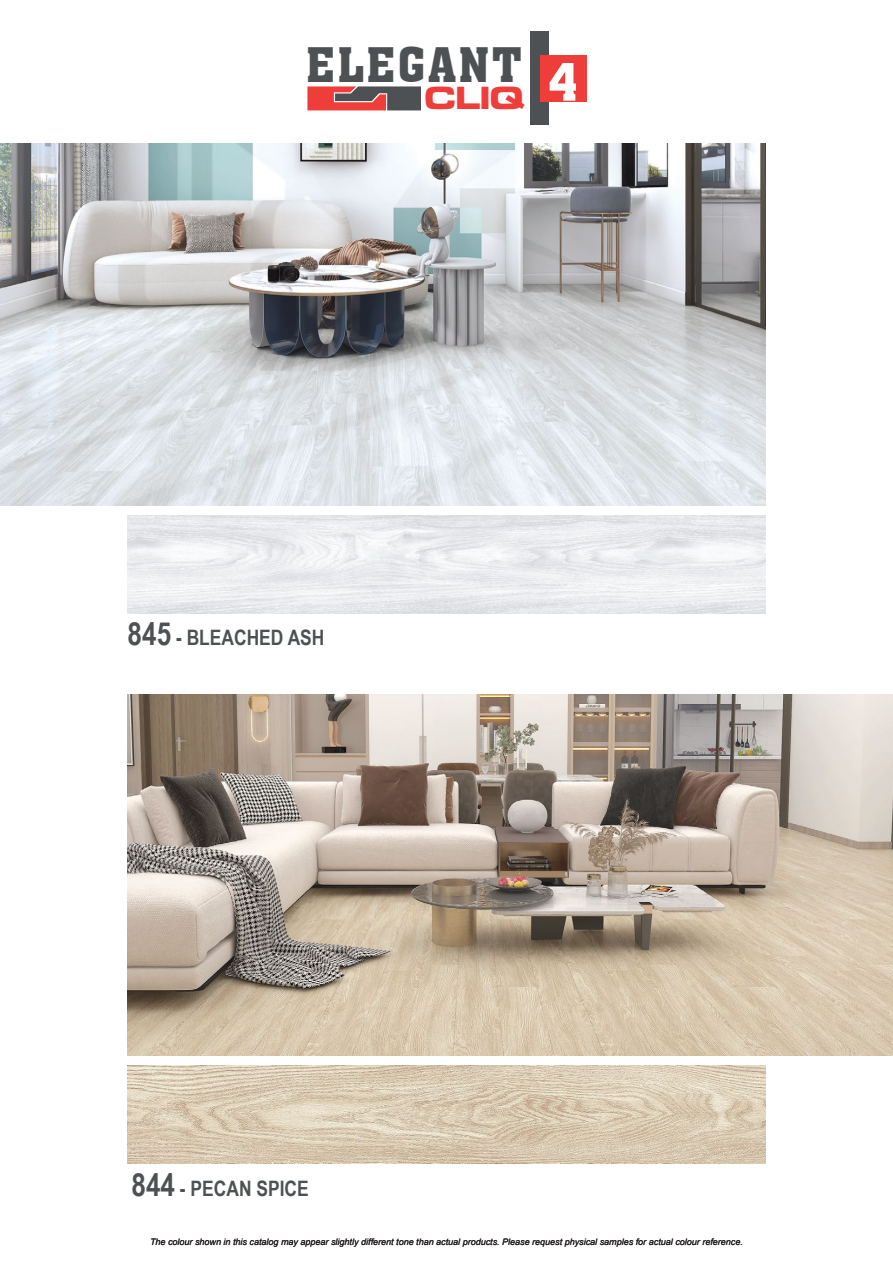
<style>
.page{position:relative;width:893px;height:1263px;background:#fff}
.page>*{position:absolute;margin:0;border:0;box-sizing:border-box;transform-origin:0 0}
.t1{font:46.35px "Aachen BT";letter-spacing:.04em;color:#4e5153}
.t2{font:33.45px "SBF M019";color:#ef3e3a}
.t3{font:700 21.3px "Arial Narrow";color:#4e5153}
.t4{font:italic 9px "Arial";color:#231f20}
.s1{font-size:50.7px;color:#fff}
.s2{font-size:31.95px}
</style>
<div class="page">
<img style="left:128px;top:694px;width:765px;height:361px">
<img style="left:0;top:144px;width:765px;height:361px">
<svg style="left:307px;top:86px;width:114px;height:24px;background:#a15453"></svg>
<div style="left:530px;top:31px;width:19px;height:94px;background:#4e5153"></div>
<div style="left:541px;top:55px;width:46px;height:47px;background:#ef3e3a"></div>
<img style="left:128px;top:1066px;width:637px;height:97px">
<img style="left:128px;top:515px;width:637px;height:98px">
<h1 class="t1" style="left:306px;top:36px;width:275px">ELEGANT <span class="s1">4</span></h1>
<h2 class="t2" style="left:425px;top:79px;width:102px">CLIQ</h2>
<h3 class="t3" style="left:128px;top:622px;width:198px"><span class="s2">845</span> - BLEACHED ASH</h3>
<h3 class="t3" style="left:131px;top:1172px;width:179px"><span class="s2">844</span> - PECAN SPICE</h3>
<p class="t4" style="left:150px;top:1236px;width:594px">The colour shown in this catalog may appear slightly different tone than actual products. Please request physical samples for actual colour reference.</p>
</div>
